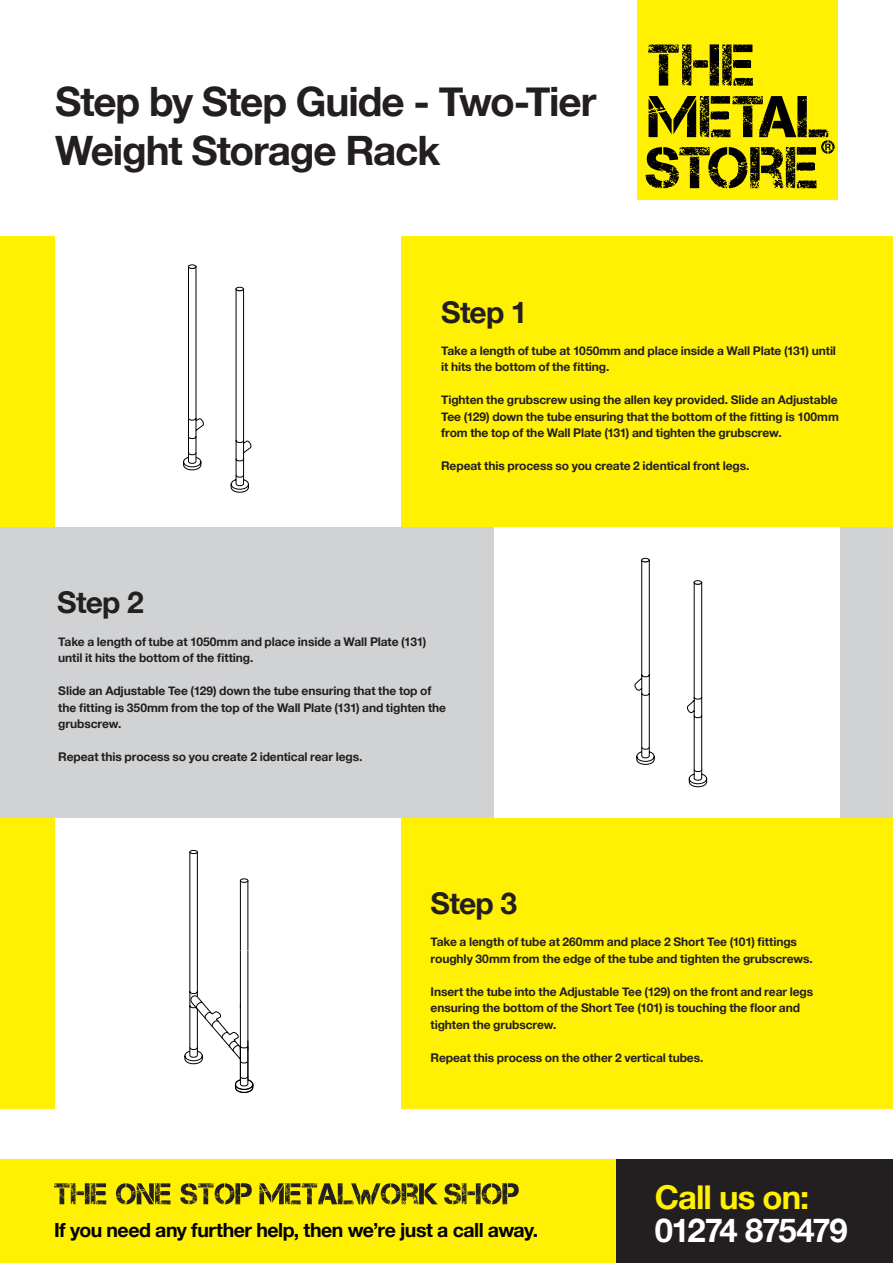
<style>
.page{position:relative;width:893px;height:1263px;background:#fff}
.page>*{position:absolute;margin:0;border:0;box-sizing:border-box;transform-origin:0 0}
.t1{font:700 40.5px/48.6px "Helvetica Neue";letter-spacing:-.03em;color:#231f20}
.t2{font:700 32.85px/32.8px "Helvetica Neue";letter-spacing:-.035em;color:#fff}
.t3{font:700 30px "Helvetica Neue";letter-spacing:-.025em;color:#231f20}
.t4{font:700 19.5px "Helvetica Neue";letter-spacing:-.025em;color:#000001}
.t5{font:700 12px/16.5px "Helvetica Neue";letter-spacing:-.005em;color:#231f20}
.s1{color:#fff101}
</style>
<div class="page">
<div style="left:0;top:236px;width:893px;height:291px;background:#fff101"></div>
<div style="left:0;top:818px;width:893px;height:290px;background:#fff101"></div>
<div style="left:0;top:527px;width:893px;height:291px;background:#d1d2d4"></div>
<div style="left:637px;top:0;width:201px;height:199px;background:#fff101"></div>
<svg style="left:648px;top:44px;width:105px;height:42px"></svg>
<svg style="left:645px;top:96px;width:190px;height:92px"></svg>
<div style="left:228px;top:818px;width:173px;height:290px;background:#fff"></div>
<div style="left:55px;top:818px;width:223px;height:290px;background:#fff"></div>
<div style="left:55px;top:236px;width:346px;height:291px;background:#fff"></div>
<div style="left:494px;top:527px;width:346px;height:291px;background:#fff"></div>
<div style="left:0;top:1159px;width:617px;height:104px;background:#fff101"></div>
<div style="left:617px;top:1159px;width:276px;height:104px;background:#231f20"></div>
<svg style="left:54px;top:1183px;width:52px;height:21px"></svg>
<svg style="left:116px;top:1183px;width:55px;height:21px"></svg>
<svg style="left:180px;top:1183px;width:72px;height:21px"></svg>
<svg style="left:444px;top:1183px;width:75px;height:21px"></svg>
<svg style="left:259px;top:1183px;width:179px;height:21px"></svg>
<svg style="left:183px;top:265px;width:21px;height:206px"></svg>
<svg style="left:230px;top:287px;width:21px;height:206px"></svg>
<svg style="left:635px;top:558px;width:20px;height:207px"></svg>
<svg style="left:687px;top:580px;width:21px;height:208px"></svg>
<svg style="left:184px;top:850px;width:70px;height:243px"></svg>
<p class="t1" style="left:55px;top:79px;width:543px">Step by Step Guide - Two-Tier<br>Weight Storage Rack</p>
<p class="t3" style="left:441px;top:289px;width:88px">Step 1</p>
<p class="t3" style="left:57px;top:579px;width:88px">Step 2</p>
<p class="t5" style="left:441px;top:342px;width:396px">Take a length of tube at 1050mm and place inside a Wall Plate (131) until it hits the bottom of the fitting.</p>
<p class="t5" style="left:441px;top:392px;width:399px;text-align:justify">Tighten the grubscrew using the allen key provided. Slide an Adjustable Tee (129) down the tube ensuring that the bottom of the fitting is 100mm from the top of the Wall Plate (131) and tighten the grubscrew.</p>
<p class="t5" style="left:441px;top:458px;width:310px">Repeat this process so you create 2 identical front legs.</p>
<p class="t5" style="left:58px;top:633px;width:369px">Take a length of tube at 1050mm and place inside a Wall Plate (131) until it hits the bottom of the fitting.</p>
<p class="t5" style="left:58px;top:683px;width:389px">Slide an Adjustable Tee (129) down the tube ensuring that the top of the fitting is 350mm from the top of the Wall Plate (131) and tighten the grubscrew.</p>
<p class="t5" style="left:58px;top:749px;width:306px">Repeat this process so you create 2 identical rear legs.</p>
<p class="t3" style="left:431px;top:880px;width:88px">Step 3</p>
<p class="t5" style="left:431px;top:934px;width:384px">Take a length of tube at 260mm and place 2 Short Tee (101) fittings roughly 30mm from the edge of the tube and tighten the grubscrews.</p>
<p class="t5" style="left:431px;top:983px;width:384px">Insert the tube into the Adjustable Tee (129) on the front and rear legs ensuring the bottom of the Short Tee (101) is touching the floor and tighten the grubscrew.</p>
<p class="t5" style="left:431px;top:1049px;width:274px">Repeat this process on the other 2 vertical tubes.</p>
<p class="t4" style="left:54px;top:1214px;width:486px">If you need any further help, then we’re just a call away.</p>
<p class="t2" style="left:655px;top:1182px;width:195px"><span class="s1">Call us on:<br></span>01274 875479</p>
</div>
